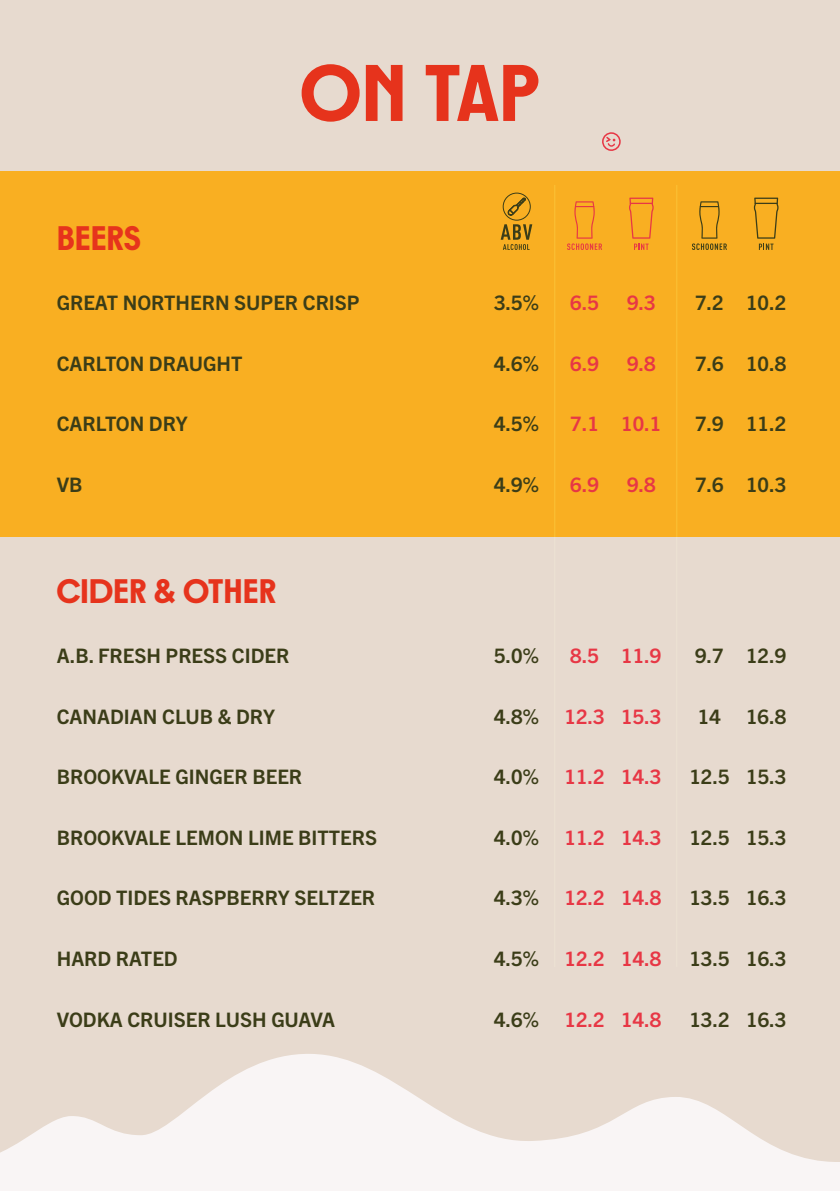
<style>
.page{position:relative;width:840px;height:1191px;background:#fff}
.page>*{position:absolute;margin:0;border:0;box-sizing:border-box;transform-origin:0 0}
.t1{font:700 80px "Gatch";color:#e6331c}
.t2{font:700 34px "Gatch";color:#e6331c}
.t3{font:700 20px "Trade Gothic Next LT Pro";color:#3b3d18}
.t4{font:700 20px "Trade Gothic Next LT Pro";color:#e73745}
</style>
<div class="page">
<div style="left:0;top:0;width:839px;height:1191px;background:#e7dacf"></div>
<svg style="left:0;top:1054px;width:839px;height:137px;fill:#f9f5f5"></svg>
<div style="left:0;top:171px;width:839px;height:366px;background:#f9af22"></div>
<svg style="left:602px;top:132px;width:18px;height:19px"></svg>
<svg style="left:500px;top:224px;width:32px;height:26px"></svg>
<svg style="left:507px;top:197px;width:18px;height:19px"></svg>
<div style="left:502px;top:193px;width:28px;height:28px;border:1px solid #3b3d18;border-radius:50%"></div>
<svg style="left:567px;top:201px;width:34px;height:49px"></svg>
<svg style="left:629px;top:198px;width:24px;height:52px"></svg>
<svg style="left:692px;top:201px;width:34px;height:49px"></svg>
<svg style="left:753px;top:198px;width:25px;height:52px"></svg>
<hr style="left:676px;top:185px;width:1px;height:782px;background:#3b3d18">
<hr style="left:554px;top:185px;width:1px;height:782px;background:#3b3d18">
<h2 class="t2" style="left:57px;top:219px;width:86px">BEERS</h2>
<h1 class="t1" style="left:299px;top:49px;width:242px">ON TAP</h1>
<p class="t3" style="left:57px;top:289px;width:304px">GREAT NORTHERN SUPER CRISP</p>
<p class="t3" style="left:494px;top:289px;width:46px">3.5%</p>
<p class="t4" style="left:570px;top:289px;width:30px">6.5</p>
<p class="t4" style="left:626px;top:289px;width:30px">9.3</p>
<p class="t3" style="left:694px;top:289px;width:93px">7.2 10.2</p>
<p class="t3" style="left:57px;top:350px;width:187px">CARLTON DRAUGHT</p>
<p class="t3" style="left:494px;top:350px;width:46px">4.6%</p>
<p class="t4" style="left:570px;top:350px;width:30px">6.9</p>
<p class="t4" style="left:626px;top:350px;width:30px">9.8</p>
<p class="t3" style="left:694px;top:350px;width:93px">7.6 10.8</p>
<p class="t3" style="left:57px;top:410px;width:132px">CARLTON DRY</p>
<p class="t3" style="left:494px;top:410px;width:46px">4.5%</p>
<p class="t4" style="left:570px;top:410px;width:93px">7.1 10.1</p>
<p class="t3" style="left:694px;top:410px;width:93px">7.9 11.2</p>
<p class="t3" style="left:57px;top:471px;width:27px">VB</p>
<p class="t3" style="left:494px;top:471px;width:46px">4.9%</p>
<p class="t4" style="left:570px;top:471px;width:30px">6.9</p>
<p class="t4" style="left:626px;top:471px;width:30px">9.8</p>
<p class="t3" style="left:694px;top:471px;width:93px">7.6 10.3</p>
<h2 class="t2" style="left:57px;top:572px;width:221px">CIDER &amp; OTHER</h2>
<p class="t3" style="left:57px;top:642px;width:234px">A.B. FRESH PRESS CIDER</p>
<p class="t3" style="left:494px;top:642px;width:46px">5.0%</p>
<p class="t4" style="left:570px;top:642px;width:93px">8.5 11.9</p>
<p class="t3" style="left:694px;top:642px;width:93px">9.7 12.9</p>
<p class="t3" style="left:57px;top:703px;width:219px">CANADIAN CLUB &amp; DRY</p>
<p class="t3" style="left:494px;top:703px;width:46px">4.8%</p>
<p class="t4" style="left:564px;top:703px;width:98px">12.3 15.3</p>
<p class="t3" style="left:697px;top:703px;width:24px">14</p>
<p class="t3" style="left:745px;top:703px;width:42px">16.8</p>
<p class="t3" style="left:57px;top:763px;width:247px">BROOKVALE GINGER BEER</p>
<p class="t3" style="left:494px;top:763px;width:46px">4.0%</p>
<p class="t4" style="left:564px;top:763px;width:98px">11.2 14.3</p>
<p class="t3" style="left:689px;top:763px;width:98px">12.5 15.3</p>
<p class="t3" style="left:57px;top:823px;width:322px">BROOKVALE LEMON LIME BITTERS</p>
<p class="t3" style="left:494px;top:823px;width:46px">4.0%</p>
<p class="t4" style="left:564px;top:823px;width:98px">11.2 14.3</p>
<p class="t3" style="left:689px;top:823px;width:98px">12.5 15.3</p>
<p class="t3" style="left:57px;top:884px;width:320px">GOOD TIDES RASPBERRY SELTZER</p>
<p class="t3" style="left:494px;top:884px;width:46px">4.3%</p>
<p class="t4" style="left:564px;top:884px;width:98px">12.2 14.8</p>
<p class="t3" style="left:689px;top:884px;width:98px">13.5 16.3</p>
<p class="t3" style="left:57px;top:944px;width:122px">HARD RATED</p>
<p class="t3" style="left:494px;top:944px;width:46px">4.5%</p>
<p class="t4" style="left:564px;top:944px;width:98px">12.2 14.8</p>
<p class="t3" style="left:689px;top:944px;width:98px">13.5 16.3</p>
<p class="t3" style="left:57px;top:1005px;width:280px">VODKA CRUISER LUSH GUAVA</p>
<p class="t3" style="left:494px;top:1005px;width:46px">4.6%</p>
<p class="t4" style="left:564px;top:1005px;width:98px">12.2 14.8</p>
<p class="t3" style="left:689px;top:1005px;width:98px">13.2 16.3</p>
</div>
